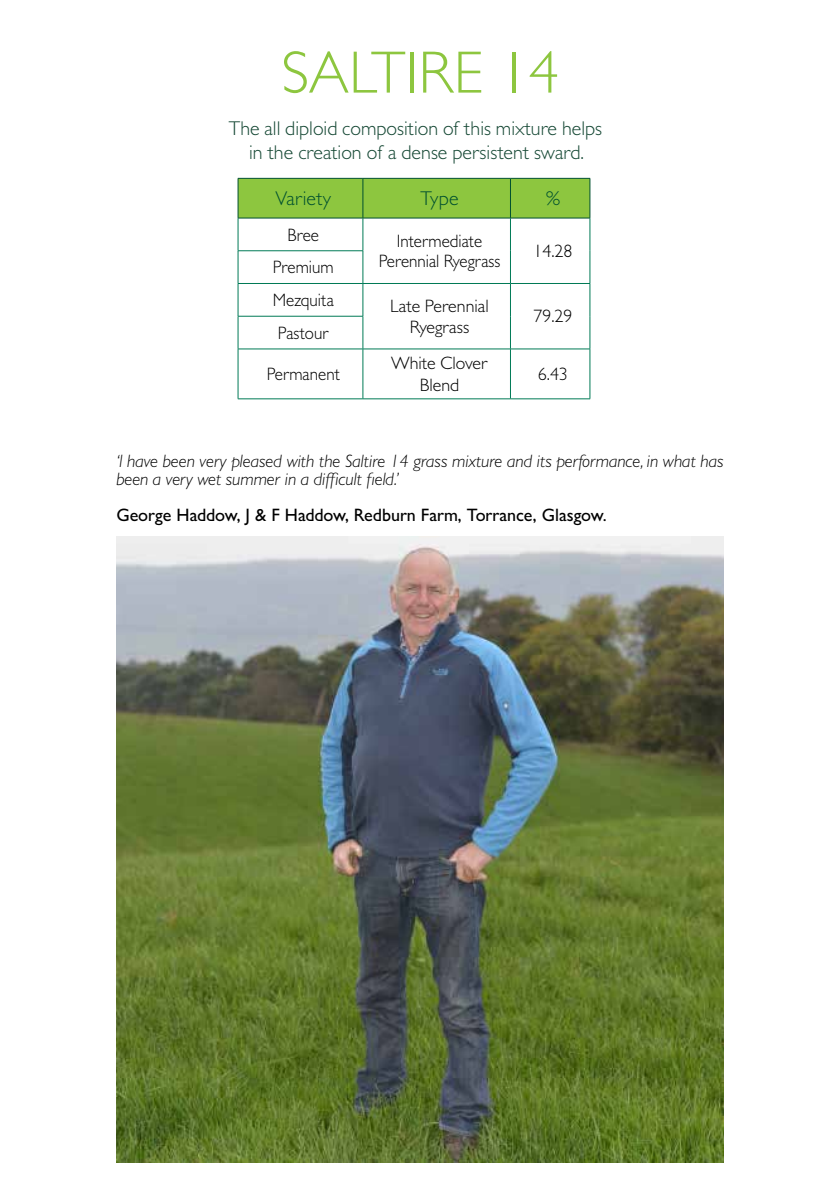
<style>
.page{position:relative;width:840px;height:1191px;background:#fff}
.page>*{position:absolute;margin:0;border:0;box-sizing:border-box;transform-origin:0 0}
.t1{font:300 60px "Gill Sans MT Std";color:#8dc63f}
.t2{font:300 20px/24px "Gill Sans MT Std";color:#144733;text-align:center}
.t3{font:300 20px "Gill Sans MT Std";letter-spacing:.01em;color:#00502f}
.t4{font:italic 300 18px/18px "Gill Sans MT Std";color:#000}
.t5{font:300 18px/20px "Gill Sans MT Std";color:#000;text-align:center;scale:.95 1}
.t6{font:500 18px "Gill Sans MT Std";color:#000}
.t7{font:300 18px/21.6px "Gill Sans MT Std";color:#000;text-align:center}
</style>
<div class="page">
<img style="left:117px;top:537px;width:606px;height:625px">
<div style="left:238px;top:179px;width:351px;height:39px;background:#8dc63f"></div>
<svg style="left:238px;top:219px;width:351px;height:181px"></svg>
<hr style="left:237px;top:218px;width:1px;height:32px;background:#007a56">
<hr style="left:237px;top:251px;width:1px;height:32px;background:#007a56">
<hr style="left:237px;top:284px;width:1px;height:32px;background:#007a56">
<hr style="left:237px;top:316px;width:1px;height:33px;background:#007a56">
<hr style="left:237px;top:349px;width:1px;height:49px;background:#007a56">
<hr style="left:238px;top:250px;width:125px;height:1px;background:#007a56">
<hr style="left:238px;top:283px;width:125px;height:1px;background:#007a56">
<hr style="left:238px;top:316px;width:125px;height:1px;background:#007a56">
<hr style="left:238px;top:348px;width:125px;height:1px;background:#007a56">
<hr style="left:238px;top:398px;width:125px;height:1px;background:#007a56">
<hr style="left:362px;top:218px;width:1px;height:32px;background:#007a56">
<hr style="left:362px;top:251px;width:1px;height:32px;background:#007a56">
<hr style="left:362px;top:284px;width:1px;height:32px;background:#007a56">
<hr style="left:362px;top:316px;width:1px;height:33px;background:#007a56">
<hr style="left:362px;top:349px;width:1px;height:49px;background:#007a56">
<hr style="left:510px;top:218px;width:1px;height:33px;background:#007a56">
<hr style="left:589px;top:218px;width:1px;height:33px;background:#007a56">
<hr style="left:510px;top:251px;width:1px;height:32px;background:#007a56">
<hr style="left:589px;top:251px;width:1px;height:32px;background:#007a56">
<hr style="left:510px;top:284px;width:1px;height:32px;background:#007a56">
<hr style="left:589px;top:284px;width:1px;height:32px;background:#007a56">
<hr style="left:510px;top:316px;width:1px;height:33px;background:#007a56">
<hr style="left:589px;top:316px;width:1px;height:33px;background:#007a56">
<hr style="left:510px;top:349px;width:1px;height:49px;background:#007a56">
<hr style="left:589px;top:349px;width:1px;height:49px;background:#007a56">
<hr style="left:363px;top:283px;width:147px;height:1px;background:#007a56">
<hr style="left:510px;top:283px;width:80px;height:1px;background:#007a56">
<hr style="left:363px;top:348px;width:147px;height:1px;background:#007a56">
<hr style="left:510px;top:348px;width:80px;height:1px;background:#007a56">
<hr style="left:363px;top:398px;width:147px;height:1px;background:#007a56">
<hr style="left:510px;top:398px;width:80px;height:1px;background:#007a56">
<hr style="left:510px;top:178px;width:80px;height:1px;background:#00502f">
<hr style="left:589px;top:179px;width:1px;height:39px;background:#00502f">
<hr style="left:510px;top:218px;width:80px;height:1px;background:#00502f">
<hr style="left:238px;top:178px;width:125px;height:1px;background:#00502f">
<hr style="left:237px;top:179px;width:1px;height:39px;background:#00502f">
<hr style="left:363px;top:178px;width:147px;height:1px;background:#00502f">
<hr style="left:362px;top:179px;width:1px;height:39px;background:#00502f">
<hr style="left:510px;top:179px;width:1px;height:39px;background:#00502f">
<hr style="left:238px;top:218px;width:125px;height:1px;background:#00502f">
<hr style="left:363px;top:218px;width:147px;height:1px;background:#00502f">
<h1 class="t1" style="left:281px;top:36px;width:279px">SALTIRE 14</h1>
<p class="t2" style="left:229px;top:116px;width:374px">The all diploid composition of this mixture helps in the creation of a dense persistent sward.</p>
<p class="t3" style="left:275px;top:186px;width:57px">Variety</p>
<p class="t3" style="left:420px;top:186px;width:40px">Type</p>
<p class="t3" style="left:545px;top:186px;width:15px">%</p>
<p class="t5" style="left:287px;top:224px;width:34px">Bree</p>
<p class="t5" style="left:378px;top:230px;width:129px">Intermediate<br>Perennial Ryegrass</p>
<p class="t7" style="left:533px;top:240px;width:41px">14.28</p>
<p class="t5" style="left:272px;top:250px;width:66px;line-height:32.8px;text-align:left">Premium<br>Mezquita</p>
<p class="t7" style="left:390px;top:294px;width:100px">Late Perennial<br>Ryegrass</p>
<p class="t7" style="left:533px;top:305px;width:41px">79.29</p>
<p class="t5" style="left:278px;top:322px;width:55px">Pastour</p>
<p class="t5" style="left:266px;top:364px;width:79px">Permanent</p>
<p class="t7" style="left:391px;top:352px;width:98px">White Clover<br>Blend</p>
<p class="t7" style="left:537px;top:363px;width:32px">6.43</p>
<p class="t4" style="left:116px;top:452px;width:608px">‘l have been very pleased with the Saltire 14 grass mixture and its performance, in what has been a very wet summer in a difficult field.’</p>
<p class="t6" style="left:116px;top:504px;width:491px">George Haddow, J &amp; F Haddow, Redburn Farm, Torrance, Glasgow.</p>
</div>
